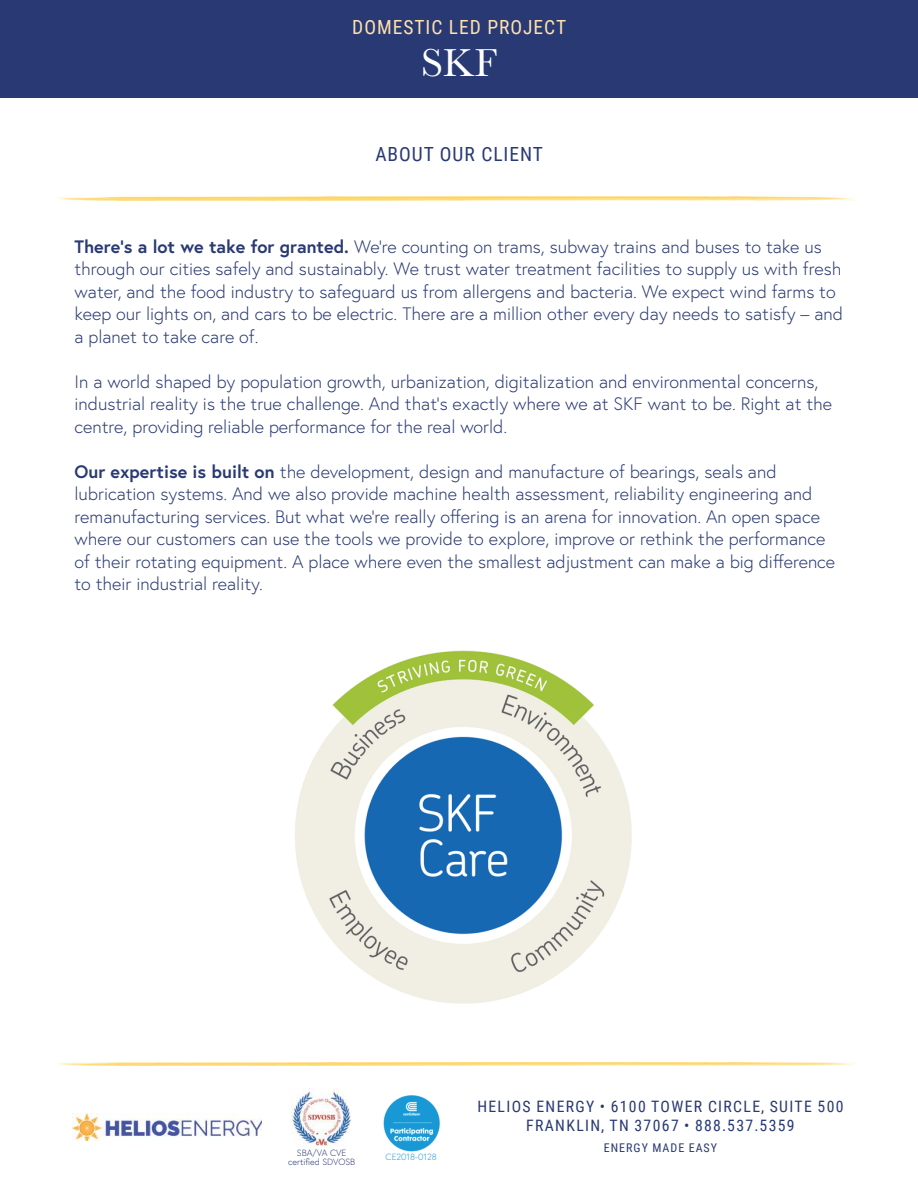
<style>
.page{position:relative;width:918px;height:1188px;background:#fff}
.page>*{position:absolute;margin:0;border:0;box-sizing:border-box;transform-origin:0 0}
.t1{font:40.5px "Baskerville";color:#fff}
.t2{font:19.5px "Roboto Condensed";letter-spacing:.05em;color:#ffe1ad}
.t3{font:19.5px "Roboto Condensed";letter-spacing:.05em;color:#293973}
.t4{font:300 18px/22.5px "Europa";color:#293973}
.t5{font:15.75px/18.9px "Roboto Condensed";letter-spacing:.085em;color:#293973;text-align:center}
.t6{font:12px "Roboto Condensed";letter-spacing:.085em;color:#293973}
.t7{font:300 9px/9px "Europa";color:#293973;text-align:center}
.t8{font:300 9px "Europa";color:#259cd8}
.s1{font-weight:700}
</style>
<div class="page">
<div style="left:0;top:0;width:918px;height:97px;background:#293973"></div>
<img style="left:57px;top:197px;width:798px;height:3px">
<img style="left:295px;top:650px;width:337px;height:354px">
<img style="left:58px;top:1062px;width:795px;height:4px">
<img style="left:383px;top:1095px;width:57px;height:57px">
<img style="left:292px;top:1089px;width:59px;height:57px">
<img style="left:73px;top:1113px;width:189px;height:27px">
<p class="t2" style="left:352px;top:20px;width:215px">DOMESTIC LED PROJECT</p>
<h1 class="t1" style="left:421px;top:49px;width:77px">SKF</h1>
<p class="t3" style="left:375px;top:147px;width:169px">ABOUT OUR CLIENT</p>
<p class="t4" style="left:75px;top:237px;width:770px"><span class="s1">There’s a lot we take for granted.</span> We’re counting on trams, subway trains and buses to take us through our cities safely and sustainably. We trust water treatment facilities to supply us with fresh water, and the food industry to safeguard us from allergens and bacteria. We expect wind farms to keep our lights on, and cars to be electric. There are a million other every day needs to satisfy – and a planet to take care of.</p>
<p class="t4" style="left:75px;top:372px;width:759px">In a world shaped by population growth, urbanization, digitalization and environmental concerns, industrial reality is the true challenge. And that’s exactly where we at SKF want to be. Right at the centre, providing reliable performance for the real world.</p>
<p class="t4" style="left:75px;top:462px;width:762px"><span class="s1">Our expertise is built on</span> the development, design and manufacture of bearings, seals and lubrication systems. And we also provide machine health assessment, reliability engineering and remanufacturing services. But what we’re really offering is an arena for innovation. An open space where our customers can use the tools we provide to explore, improve or rethink the performance of their rotating equipment. A place where even the smallest adjustment can make a big difference to their industrial reality.</p>
<p class="t7" style="left:288px;top:1149px;width:68px">SBA/VA CVE certified SDVOSB</p>
<p class="t8" style="left:386px;top:1153px;width:53px">CE2018-0128</p>
<p class="t5" style="left:477px;top:1098px;width:368px">HELIOS ENERGY • 6100 TOWER CIRCLE, SUITE 500<br>FRANKLIN, TN 37067 • 888.537.5359</p>
<p class="t6" style="left:604px;top:1144px;width:115px">ENERGY MADE EASY</p>
</div>
